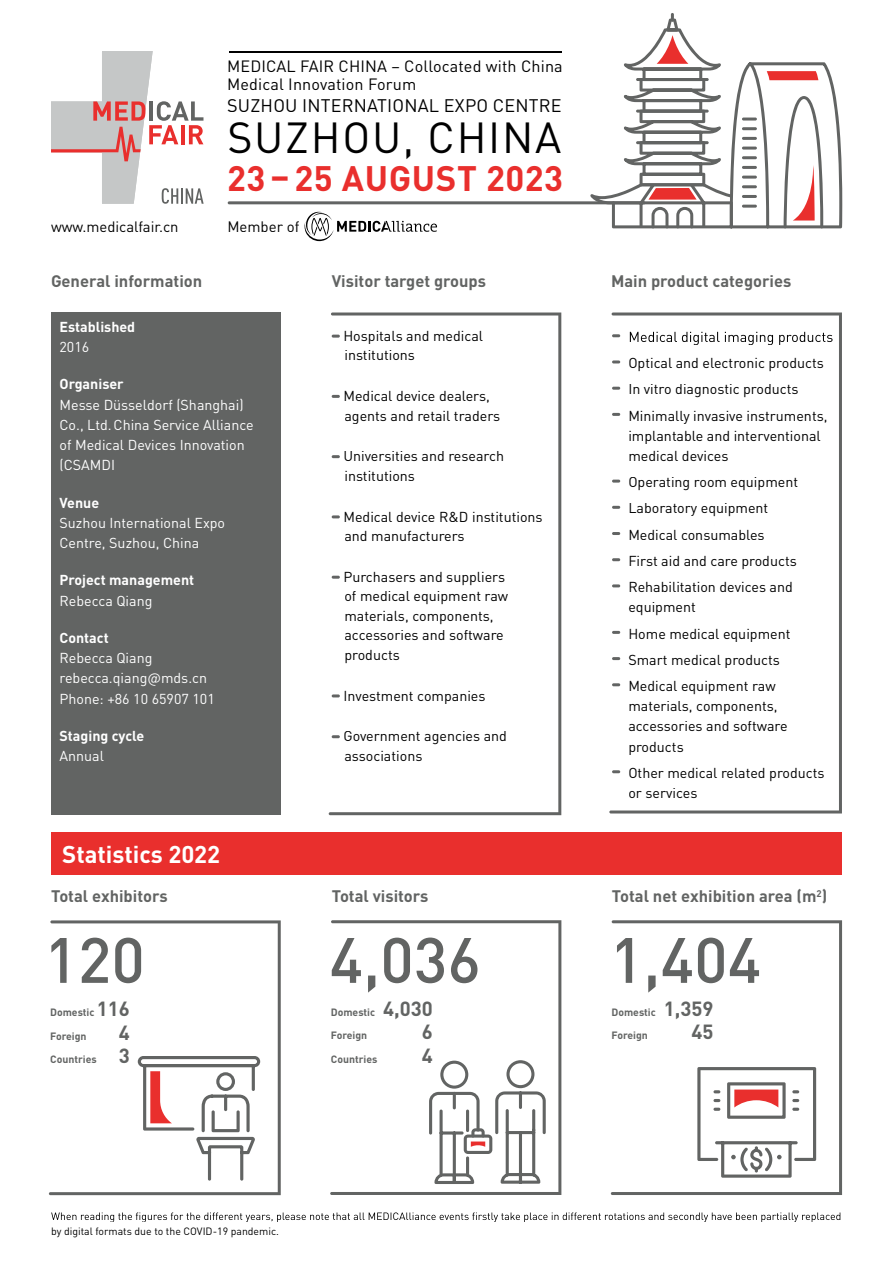
<style>
.page{position:relative;width:893px;height:1263px;background:#fff}
.page>*{position:absolute;margin:0;border:0;box-sizing:border-box;transform-origin:0 0}
.t1{font:500 63px "DIN Pro";color:#626463}
.t2{font:42.9px "DIN Pro";letter-spacing:.04em;color:#000}
.t3{font:700 34.95px "DIN Pro";letter-spacing:.015em;color:#e92f2d}
.t4{font:700 24px "DIN Pro";color:#fff}
.t5{font:700 20.25px "DIN Pro";color:#626463}
.t6{font:18px "DIN Pro";letter-spacing:.01em;color:#000}
.t7{font:700 16.5px "DIN Pro";color:#626463}
.t8{font:16.2px/18px "DIN Pro";letter-spacing:.01em;color:#000}
.t9{font:15px "DIN Pro";color:#000}
.t10{font:14.85px "DIN Pro";color:#000}
.t11{font:14.25px/19.5px "DIN Pro";color:#000}
.t12{font:14.25px/20.2px "DIN Pro";color:#fff}
.t13{font:700 14.25px "DIN Pro";color:#fff}
.t14{font:700 10.5px "DIN Pro";color:#626463}
.t15{font:10.5px "DIN Pro";color:#000}
.s1{font-size:20.25px}
</style>
<div class="page">
<svg style="left:609px;top:312px;width:233px;height:501px"></svg>
<div style="left:51px;top:312px;width:230px;height:503px;background:#626463"></div>
<div style="left:51px;top:833px;width:791px;height:42px;background:#e92f2d"></div>
<svg style="left:330px;top:920px;width:231px;height:275px"></svg>
<svg style="left:49px;top:920px;width:232px;height:275px"></svg>
<svg style="left:611px;top:920px;width:231px;height:275px"></svg>
<svg style="left:138px;top:1056px;width:122px;height:124px"></svg>
<svg style="left:697px;top:1067px;width:119px;height:111px"></svg>
<svg style="left:429px;top:1060px;width:117px;height:124px"></svg>
<svg style="left:612px;top:334px;width:8px;height:3px"></svg>
<svg style="left:620px;top:332px;width:212px;height:13px"></svg>
<svg style="left:612px;top:360px;width:8px;height:3px"></svg>
<svg style="left:612px;top:387px;width:8px;height:3px"></svg>
<svg style="left:612px;top:413px;width:8px;height:3px"></svg>
<svg style="left:612px;top:480px;width:8px;height:3px"></svg>
<svg style="left:612px;top:506px;width:8px;height:3px"></svg>
<svg style="left:612px;top:532px;width:8px;height:3px"></svg>
<svg style="left:612px;top:558px;width:8px;height:3px"></svg>
<svg style="left:612px;top:584px;width:8px;height:3px"></svg>
<svg style="left:612px;top:631px;width:8px;height:3px"></svg>
<svg style="left:612px;top:657px;width:8px;height:3px"></svg>
<svg style="left:612px;top:683px;width:8px;height:3px"></svg>
<svg style="left:612px;top:770px;width:8px;height:3px"></svg>
<svg style="left:329px;top:312px;width:232px;height:503px"></svg>
<svg style="left:51px;top:51px;width:153px;height:153px"></svg>
<hr style="left:229px;top:51px;width:332px;height:1px;background:#000">
<svg style="left:304px;top:212px;width:133px;height:29px"></svg>
<hr style="left:228px;top:201px;width:417px;height:3px;background:#626463;border-radius:2px">
<svg style="left:590px;top:13px;width:252px;height:215px"></svg>
<svg style="left:51px;top:1212px;width:790px;height:10px"></svg>
<p class="t8" style="left:227px;top:56px;width:337px">MEDICAL FAIR CHINA – Collocated with China<br>Medical Innovation Forum</p>
<p class="t6" style="left:227px;top:93px;width:336px">SUZHOU INTERNATIONAL EXPO CENTRE</p>
<h2 class="t2" style="left:227px;top:109px;width:336px">SUZHOU, CHINA</h2>
<h3 class="t3" style="left:227px;top:155px;width:338px">23 – 25 AUGUST 2023</h3>
<p class="t10" style="left:51px;top:216px;width:129px">www.medicalfair.cn</p>
<p class="t9" style="left:227px;top:216px;width:74px">Member of</p>
<p class="t7" style="left:51px;top:270px;width:153px">General information</p>
<p class="t13" style="left:60px;top:317px;width:77px">Established</p>
<p class="t12" style="left:60px;top:336px;width:31px">2016</p>
<p class="t13" style="left:60px;top:375px;width:66px">Organiser</p>
<p class="t12" style="left:60px;top:394px;width:196px">Messe Düsseldorf (Shanghai)<br>Co., Ltd. China Service Alliance of Medical Devices Innovation (CSAMDI</p>
<p class="t13" style="left:60px;top:493px;width:41px">Venue</p>
<p class="t12" style="left:60px;top:512px;width:167px">Suzhou International Expo<br>Centre, Suzhou, China</p>
<p class="t13" style="left:60px;top:571px;width:136px">Project management</p>
<p class="t12" style="left:60px;top:590px;width:94px">Rebecca Qiang</p>
<p class="t13" style="left:60px;top:628px;width:51px">Contact</p>
<p class="t12" style="left:60px;top:647px;width:157px">Rebecca Qiang rebecca.qiang@mds.cn<br>Phone: +86 10 65907 101</p>
<p class="t13" style="left:60px;top:726px;width:86px">Staging cycle</p>
<p class="t12" style="left:60px;top:745px;width:46px">Annual</p>
<p class="t7" style="left:332px;top:270px;width:156px">Visitor target groups</p>
<p class="t11" style="left:343px;top:325px;width:141px">Hospitals and medical institutions</p>
<p class="t11" style="left:343px;top:386px;width:158px">Medical device dealers, agents and retail traders</p>
<p class="t11" style="left:343px;top:446px;width:162px">Universities and research institutions</p>
<p class="t11" style="left:343px;top:506px;width:201px">Medical device R&amp;D institutions and manufacturers</p>
<p class="t11" style="left:343px;top:566px;width:166px">Purchasers and suppliers of medical equipment raw materials, components, accessories and software products</p>
<p class="t11" style="left:343px;top:685px;width:144px">Investment companies</p>
<p class="t11" style="left:343px;top:726px;width:165px">Government agencies and associations</p>
<h3 class="t4" style="left:62px;top:838px;width:160px">Statistics 2022</h3>
<p class="t7" style="left:51px;top:885px;width:118px">Total exhibitors</p>
<p class="t7" style="left:332px;top:885px;width:98px">Total visitors</p>
<h1 class="t1" style="left:44px;top:917px;width:102px">120</h1>
<h1 class="t1" style="left:330px;top:917px;width:153px">4,036</h1>
<p class="t14" style="left:50px;top:1005px;width:81px">Domestic <span class="s1">116</span></p>
<p class="t14" style="left:50px;top:1029px;width:38px">Foreign</p>
<h3 class="t5" style="left:119px;top:1019px;width:12px">4</h3>
<p class="t14" style="left:50px;top:1052px;width:81px">Countries <span class="s1">3</span></p>
<p class="t14" style="left:331px;top:1005px;width:104px">Domestic <span class="s1">4,030</span></p>
<p class="t14" style="left:331px;top:1028px;width:38px">Foreign</p>
<h3 class="t5" style="left:422px;top:1018px;width:12px">6</h3>
<p class="t14" style="left:331px;top:1052px;width:48px">Countries</p>
<h3 class="t5" style="left:422px;top:1042px;width:12px">4</h3>
<p class="t7" style="left:611px;top:270px;width:182px">Main product categories</p>
<p class="t11" style="left:628px;top:349px;width:201px;line-height:26.2px">Optical and electronic products<br>In vitro diagnostic products<br>Minimally invasive instruments,</p>
<p class="t11" style="left:628px;top:425px;width:194px;line-height:20.2px">implantable and interventional medical devices</p>
<p class="t11" style="left:628px;top:468px;width:171px;line-height:26.2px">Operating room equipment<br>Laboratory equipment<br>Medical consumables<br>First aid and care products<br>Rehabilitation devices and</p>
<p class="t11" style="left:628px;top:593px;width:164px;line-height:26.2px">equipment<br>Home medical equipment<br>Smart medical products<br>Medical equipment raw</p>
<p class="t11" style="left:628px;top:695px;width:161px;line-height:20.2px">materials, components, accessories and software products</p>
<p class="t11" style="left:628px;top:762px;width:198px;line-height:20.2px">Other medical related products or services</p>
<p class="t7" style="left:612px;top:885px;width:217px">Total net exhibition area (m<sup>2</sup>)</p>
<h1 class="t1" style="left:610px;top:917px;width:153px">1,404</h1>
<p class="t14" style="left:611px;top:1005px;width:104px">Domestic <span class="s1">1,359</span></p>
<p class="t14" style="left:611px;top:1028px;width:38px">Foreign</p>
<h3 class="t5" style="left:691px;top:1018px;width:23px">45</h3>
<p class="t15" style="left:51px;top:1224px;width:230px">by digital formats due to the COVID-19 pandemic.</p>
</div>
